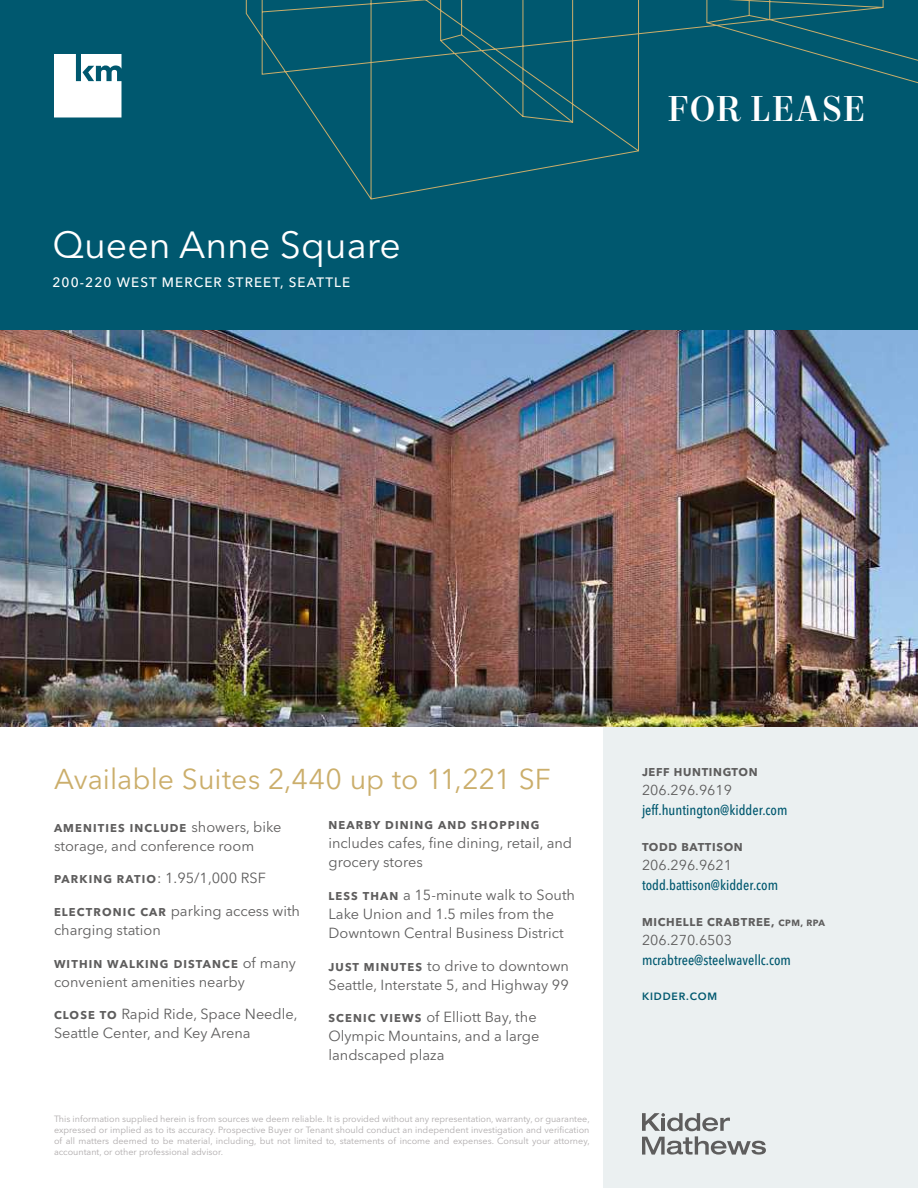
<style>
.page{position:relative;width:918px;height:1188px;background:#fff}
.page>*{position:absolute;margin:0;border:0;box-sizing:border-box;transform-origin:0 0}
.Property_Name_-_Whit{font:37.5px "Avenir Next LT Pro";color:#fff}
.For_Lease___Sale__Fr{font:500 36px "Mort Modern 09";letter-spacing:.025em;color:#fff}
.Callout_Text_-_Gold{font:28.5px "Avenir Next LT Pro";color:#cbae6b}
.Bullets{font:14.55px/19px "Avenir Next LT Pro";color:#5e5d5d}
.Contact_Info_-_Ash{font:500 condensed 14.25px "Avenir Next LT Pro";color:#00586f}
.Contact_Info_-_Ash-2{font:14.25px "Avenir Next LT Pro";color:#5e5d5d}
.Property_Address_-_W{font:500 13.5px "Avenir Next LT Pro";letter-spacing:.08em;color:#fff}
.Bullets-2{font:700 11.25px "Avenir Next LT Pro";letter-spacing:.1em;color:#5e5d5d}
.Contact_Info_-_Ash-3{font:700 11.25px "Avenir Next LT Pro";letter-spacing:.06em;color:#5e5d5d}
.KM_URL_-_Midnight_Bl{font:600 10.5px "Avenir Next LT Pro";letter-spacing:.08em;color:#00586f}
.t1{font:9px/10.8px "Avenir Next LT Pro";color:#afabac;text-align:justify}
.s1{font-weight:400;font-size:14.55px}
.s2{font-weight:700;font-size:11.25px}
.s3{font-size:9px}
</style>
<div class="page">
<div style="left:0;top:0;width:918px;height:331px;background:#00586f"></div>
<svg style="left:246px;top:0;width:672px;height:200px"></svg>
<svg style="left:54px;top:54px;width:67px;height:63px;background:#e1ebee"></svg>
<div style="left:603px;top:688px;width:315px;height:500px;background:#ebf0f1"></div>
<svg style="left:642px;top:1113px;width:124px;height:42px"></svg>
<img style="left:0;top:331px;width:918px;height:396px">
<p class="Property_Name_-_Whit" style="left:52px;top:222px;width:350px">Queen Anne Square</p>
<p class="Property_Address_-_W" style="left:52px;top:274px;width:299px">200-220 WEST MERCER STREET, SEATTLE</p>
<p class="For_Lease___Sale__Fr" style="left:667px;top:86px;width:200px">FOR LEASE</p>
<p class="Callout_Text_-_Gold" style="left:54px;top:762px;width:498px">Available Suites 2,440 up to 11,221 SF</p>
<p class="Bullets-2" style="left:54px;top:821px;width:229px">AMENITIES INCLUDE <span class="s1">showers, bike</span></p>
<p class="Bullets" style="left:54px;top:836px;width:202px">storage, and conference room</p>
<p class="Bullets" style="left:54px;top:869px;width:213px"><span class="s2">PARKING RATIO</span>: 1.95/1,000 RSF</p>
<p class="Bullets" style="left:54px;top:901px;width:248px"><span class="s2">ELECTRONIC CAR</span> parking access with charging station</p>
<p class="Bullets-2" style="left:54px;top:957px;width:244px">WITHIN WALKING DISTANCE <span class="s1">of many</span></p>
<p class="Bullets" style="left:54px;top:972px;width:192px">convenient amenities nearby</p>
<p class="Bullets" style="left:54px;top:1004px;width:245px"><span class="s2">CLOSE TO</span> Rapid Ride, Space Needle,<br>Seattle Center, and Key Arena</p>
<p class="Bullets-2" style="left:328px;top:818px;width:212px">NEARBY DINING AND SHOPPING</p>
<p class="Bullets" style="left:328px;top:834px;width:245px">includes cafes, fine dining, retail, and grocery stores</p>
<p class="Bullets" style="left:328px;top:885px;width:248px"><span class="s2">LESS THAN</span> a 15-minute walk to South<br>Lake Union and 1.5 miles from the<br>Downtown Central Business District</p>
<p class="Bullets" style="left:328px;top:956px;width:242px"><span class="s2">JUST MINUTES</span> to drive to downtown<br>Seattle, Interstate 5, and Highway 99</p>
<p class="Bullets" style="left:328px;top:1008px;width:212px"><span class="s2">SCENIC VIEWS</span> of Elliott Bay, the<br>Olympic Mountains, and a large landscaped plaza</p>
<p class="t1" style="left:54px;top:1114px;width:537px">This information supplied herein is from sources we deem reliable. It is provided without any representation, warranty, or guarantee, expressed or implied as to its accuracy. Prospective Buyer or Tenant should conduct an independent investigation and verification of all matters deemed to be material, including, but not limited to, statements of income and expenses. Consult your attorney, accountant, or other professional advisor.</p>
<p class="Contact_Info_-_Ash-3" style="left:642px;top:765px;width:117px">JEFF HUNTINGTON</p>
<p class="Contact_Info_-_Ash-2" style="left:642px;top:782px;width:92px">206.296.9619</p>
<p class="Contact_Info_-_Ash" style="left:642px;top:801px;width:147px">jeff.huntington@kidder.com</p>
<p class="Contact_Info_-_Ash-3" style="left:642px;top:840px;width:102px">TODD BATTISON</p>
<p class="Contact_Info_-_Ash-2" style="left:642px;top:857px;width:92px">206.296.9621</p>
<p class="Contact_Info_-_Ash" style="left:642px;top:876px;width:138px">todd.battison@kidder.com</p>
<p class="Contact_Info_-_Ash-3" style="left:642px;top:915px;width:185px">MICHELLE CRABTREE, <span class="s3">CPM, RPA</span></p>
<p class="Contact_Info_-_Ash-2" style="left:642px;top:932px;width:92px">206.270.6503</p>
<p class="Contact_Info_-_Ash" style="left:642px;top:951px;width:150px">mcrabtree@steelwavellc.com</p>
<p class="KM_URL_-_Midnight_Bl" style="left:642px;top:990px;width:77px">KIDDER.COM</p>
</div>
